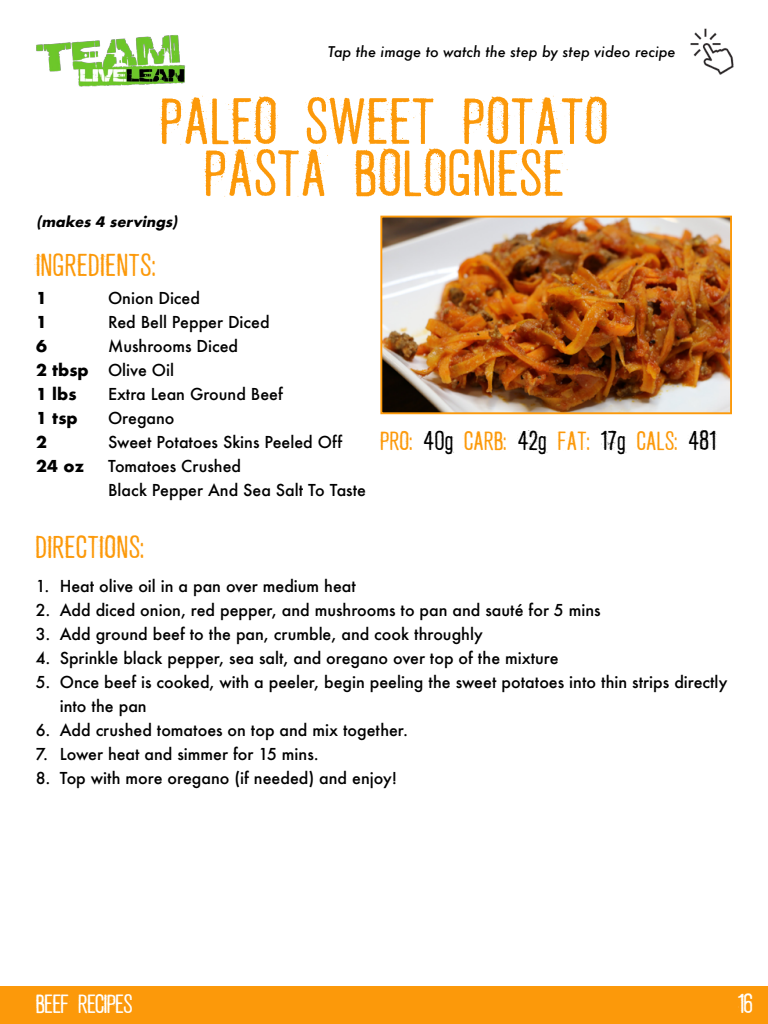
<style>
.page{position:relative;width:768px;height:1024px;background:#fff}
.page>*{position:absolute;margin:0;border:0;box-sizing:border-box;transform-origin:0 0}
.t1{font:62px/52px "Fresco Stamp";letter-spacing:.04em;color:#fc990a;text-align:center}
.t2{font:30px "Fresco Stamp";letter-spacing:.05em;color:#fc990a}
.t3{font:25px "Fresco Stamp";letter-spacing:.04em;color:#fc990a}
.t4{font:25px "Fresco Stamp";color:#fff}
.t5{font:500 16px/24px "Futura";color:#000}
.t6{font:700 16px/24px "Futura";color:#000}
.t7{font:italic 500 14.4px "Futura";color:#000}
.t8{font:italic 700 14px "Futura";color:#000}
.s1{color:#000}
</style>
<div class="page">
<img style="left:690px;top:29px;width:44px;height:46px">
<img style="left:36px;top:35px;width:150px;height:52px">
<div style="left:0;top:986px;width:768px;height:38px;background:#fc990a"></div>
<img style="left:383px;top:219px;width:346px;height:192px">
<div style="left:380px;top:216px;width:352px;height:198px;border:2px solid #fc990a"></div>
<p class="t7" style="left:328px;top:42px;width:349px">Tap the image to watch the step by step video recipe</p>
<h1 class="t1" style="left:161px;top:97px;width:449px">PALEO SWEET POTATO<br>PASTA BOLOGNESE</h1>
<p class="t8" style="left:36px;top:212px;width:147px">(makes 4 servings)</p>
<h2 class="t2" style="left:36px;top:249px;width:121px">INGREDIENTS:</h2>
<p class="t6" style="left:36px;top:286px;width:54px">1<br>1<br>6<br>2 tbsp<br>1 lbs<br>1 tsp<br>2<br>24 oz</p>
<p class="t5" style="left:108px;top:286px;width:260px">Onion Diced<br>Red Bell Pepper Diced<br>Mushrooms Diced<br>Olive Oil<br>Extra Lean Ground Beef<br>Oregano<br>Sweet Potatoes Skins Peeled Off<br>Tomatoes Crushed<br>Black Pepper And Sea Salt To Taste</p>
<h2 class="t2" style="left:36px;top:530px;width:109px">DIRECTIONS:</h2>
<h3 class="t3" style="left:380px;top:426px;width:337px">PRO: <span class="s1">40g</span> CARB: <span class="s1">42g</span> FAT: <span class="s1">17g</span> CALS: <span class="s1">481</span></h3>
<p class="t5" style="left:36px;top:573px;width:322px">1. Heat olive oil in a pan over medium heat</p>
<p class="t5" style="left:36px;top:597px;width:567px">2. Add diced onion, red pepper, and mushrooms to pan and sauté for 5 mins</p>
<p class="t5" style="left:36px;top:621px;width:449px">3. Add ground beef to the pan, crumble, and cook throughly</p>
<p class="t5" style="left:36px;top:645px;width:524px">4. Sprinkle black pepper, sea salt, and oregano over top of the mixture</p>
<p class="t5" style="left:60px;top:669px;width:669px;text-indent:-24px">5. Once beef is cooked, with a peeler, begin peeling the sweet potatoes into thin strips directly into the pan</p>
<p class="t5" style="left:36px;top:717px;width:374px">6. Add crushed tomatoes on top and mix together.</p>
<p class="t5" style="left:36px;top:741px;width:285px">7. Lower heat and simmer for 15 mins.</p>
<p class="t5" style="left:36px;top:765px;width:363px">8. Top with more oregano (if needed) and enjoy!</p>
<h3 class="t4" style="left:36px;top:990px;width:98px">BEEF RECIPES</h3>
<h3 class="t4" style="left:738px;top:990px;width:16px">16</h3>
</div>
